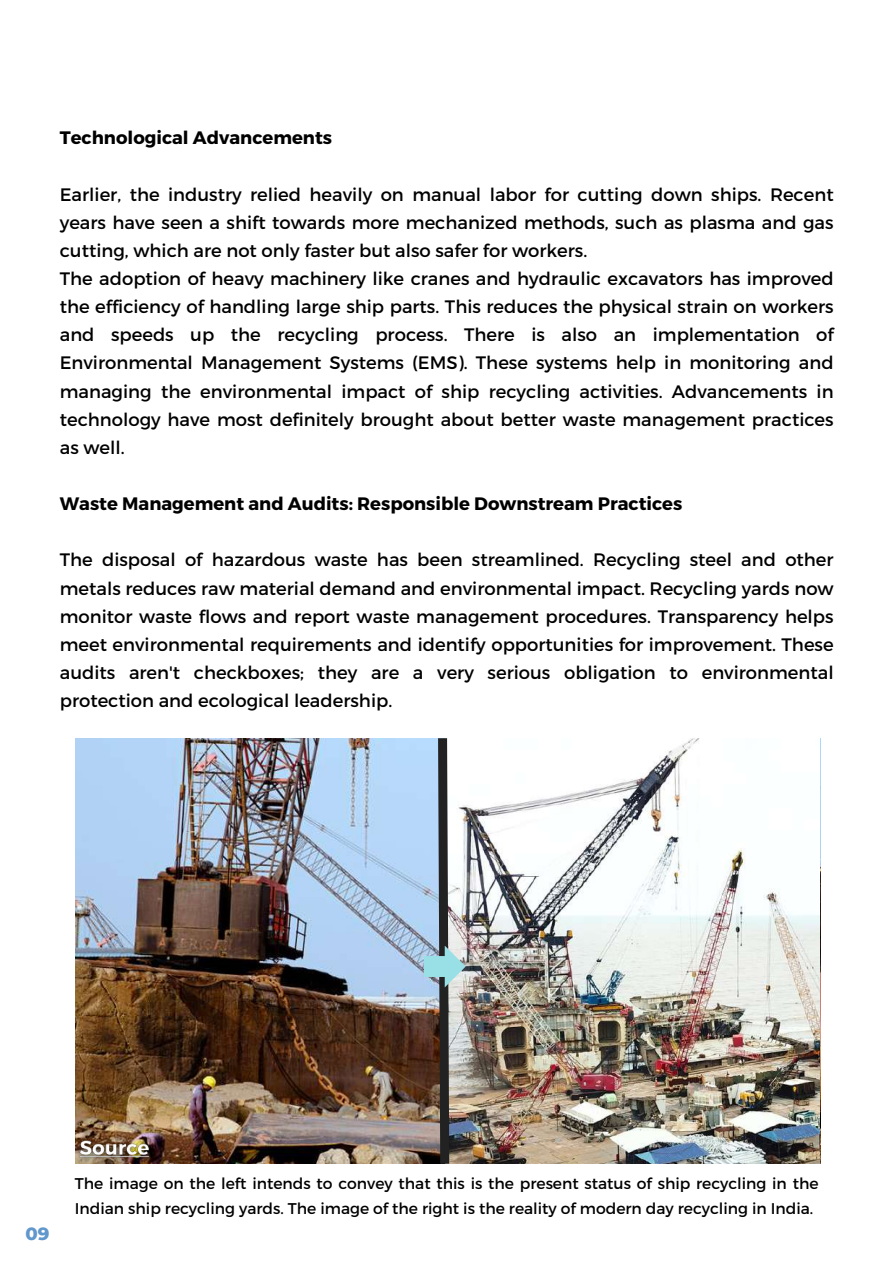
<style>
.page{position:relative;width:893px;height:1264px;background:#fff}
.page>*{position:absolute;margin:0;border:0;box-sizing:border-box;transform-origin:0 0}
.t1{font:18px/28.2px "Montserrat";color:#000}
.t2{font:700 18px "Montserrat";color:#000}
.t3{font:800 18px "Montserrat";color:#6097cc}
.t4{font:15.6px/24.8px "Montserrat";color:#000}
</style>
<div class="page">
<img style="left:76px;top:738px;width:348px;height:425px">
<img style="left:465px;top:738px;width:354px;height:425px">
<img style="left:75px;top:1130px;width:84px;height:34px">
<img style="left:424px;top:738px;width:41px;height:426px">
<p class="t2" style="left:60px;top:126px;width:274px">Technological Advancements</p>
<p class="t1" style="left:60px;top:179px;width:775px">Earlier, the industry relied heavily on manual labor for cutting down ships. Recent years have seen a shift towards more mechanized methods, such as plasma and gas cutting, which are not only faster but also safer for workers.<br>The adoption of heavy machinery like cranes and hydraulic excavators has improved the efficiency of handling large ship parts. This reduces the physical strain on workers and speeds up the recycling process. There is also an implementation of Environmental Management Systems (EMS). These systems help in monitoring and managing the environmental impact of ship recycling activities. Advancements in technology have most definitely brought about better waste management practices as well.</p>
<p class="t2" style="left:60px;top:492px;width:624px">Waste Management and Audits: Responsible Downstream Practices</p>
<p class="t1" style="left:60px;top:545px;width:775px;text-align:justify">The disposal of hazardous waste has been streamlined. Recycling steel and other metals reduces raw material demand and environmental impact. Recycling yards now monitor waste flows and report waste management procedures. Transparency helps meet environmental requirements and identify opportunities for improvement. These audits aren't checkboxes; they are a very serious obligation to environmental protection and ecological leadership.</p>
<p class="t3" style="left:26px;top:1222px;width:25px">09</p>
<p class="t4" style="left:75px;top:1170px;width:745px">The image on the left intends to convey that this is the present status of ship recycling in the<br>Indian ship recycling yards. The image of the right is the reality of modern day recycling in India.</p>
</div>
